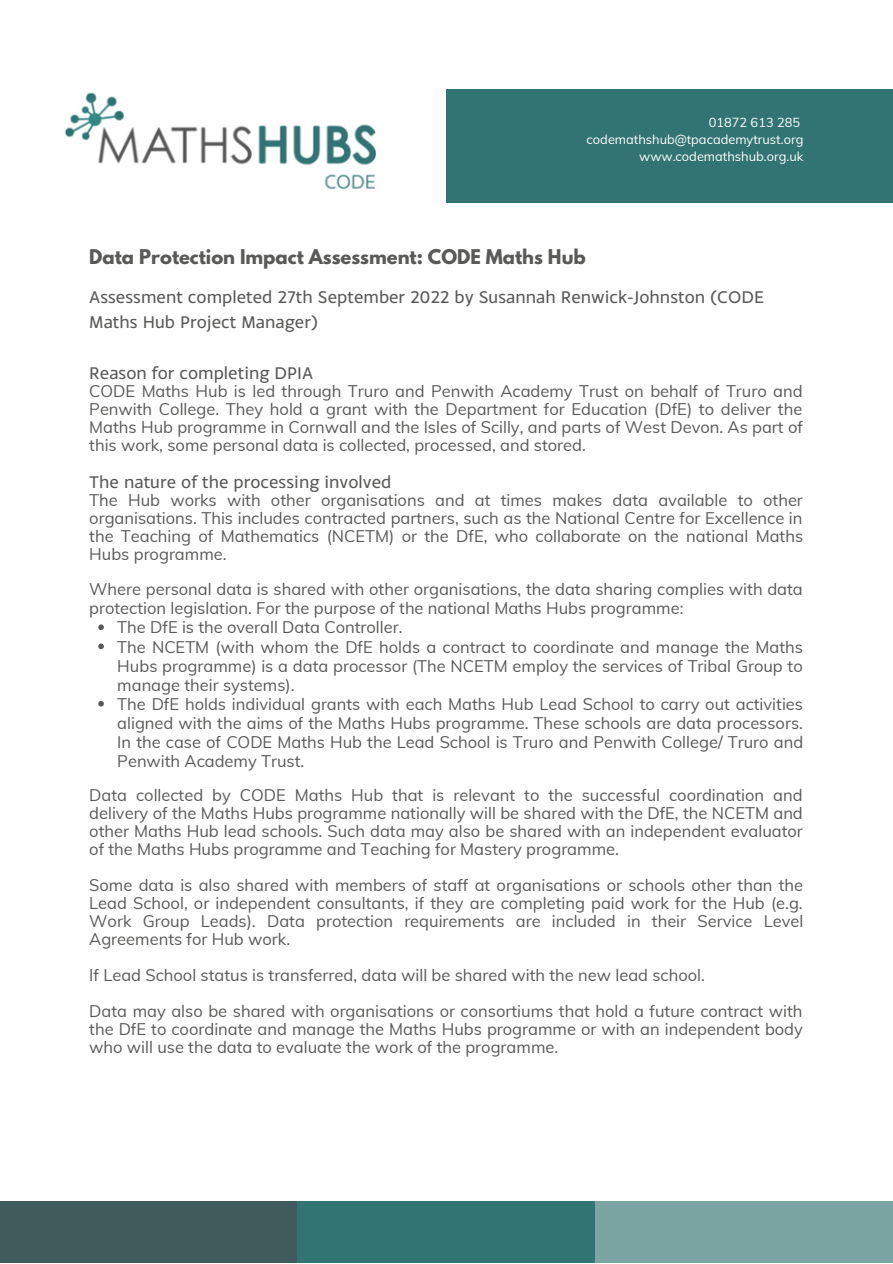
<style>
.page{position:relative;width:893px;height:1264px;background:#fff}
.page>*{position:absolute;margin:0;border:0;box-sizing:border-box;transform-origin:0 0}
.t1{font:18px/24.8px "Monsal Gothic";color:#595958}
.t2{font:700 18px "League Spartan";color:#595958}
.t3{font:16.5px/18px "Muli";color:#595958}
.t4{font:12.75px/16.8px "Muli";color:#fff;text-align:right}
</style>
<div class="page">
<div style="left:446px;top:89px;width:446px;height:114px;background:#327473"></div>
<div style="left:0;top:1201px;width:298px;height:61px;background:#405b5b"></div>
<div style="left:297px;top:1201px;width:298px;height:61px;background:#327473"></div>
<div style="left:595px;top:1201px;width:297px;height:61px;background:#7ba5a3"></div>
<img style="left:65px;top:92px;width:311px;height:98px">
<svg style="left:98px;top:624px;width:6px;height:6px"></svg>
<svg style="left:98px;top:643px;width:6px;height:6px"></svg>
<svg style="left:98px;top:701px;width:6px;height:5px"></svg>
<p class="t4" style="left:586px;top:114px;width:218px">01872 613 285 codemathshub@tpacademytrust.org www.codemathshub.org.uk</p>
<p class="t2" style="left:89px;top:248px;width:498px">Data Protection Impact Assessment: CODE Maths Hub</p>
<p class="t1" style="left:89px;top:285px;width:676px">Assessment completed 27th September 2022 by Susannah Renwick-Johnston (CODE<br>Maths Hub Project Manager)</p>
<p class="t1" style="left:89px;top:360px;width:225px">Reason for completing DPIA</p>
<p class="t3" style="left:89px;top:382px;width:715px;text-align:justify">CODE Maths Hub is led through Truro and Penwith Academy Trust on behalf of Truro and Penwith College. They hold a grant with the Department for Education (DfE) to deliver the Maths Hub programme in Cornwall and the Isles of Scilly, and parts of West Devon. As part of this work, some personal data is collected, processed, and stored.</p>
<p class="t1" style="left:89px;top:469px;width:304px">The nature of the processing involved</p>
<p class="t3" style="left:89px;top:491px;width:715px;text-align:justify">The Hub works with other organisations and at times makes data available to other organisations. This includes contracted partners, such as the National Centre for Excellence in the Teaching of Mathematics (NCETM) or the DfE, who collaborate on the national Maths Hubs programme.</p>
<p class="t3" style="left:89px;top:579px;width:715px;line-height:19px">Where personal data is shared with other organisations, the data sharing complies with data protection legislation. For the purpose of the national Maths Hubs programme:</p>
<p class="t3" style="left:117px;top:617px;width:687px;line-height:19px">The DfE is the overall Data Controller.<br>The NCETM (with whom the DfE holds a contract to coordinate and manage the Maths Hubs programme) is a data processor (The NCETM employ the services of Tribal Group to manage their systems).<br>The DfE holds individual grants with each Maths Hub Lead School to carry out activities aligned with the aims of the Maths Hubs programme. These schools are data processors.<br>In the case of CODE Maths Hub the Lead School is Truro and Penwith College/ Truro and Penwith Academy Trust.</p>
<p class="t3" style="left:89px;top:785px;width:715px;text-align:justify">Data collected by CODE Maths Hub that is relevant to the successful coordination and delivery of the Maths Hubs programme nationally will be shared with the DfE, the NCETM and other Maths Hub lead schools. Such data may also be shared with an independent evaluator of the Maths Hubs programme and Teaching for Mastery programme.</p>
<p class="t3" style="left:89px;top:875px;width:715px;text-align:justify">Some data is also shared with members of staff at organisations or schools other than the Lead School, or independent consultants, if they are completing paid work for the Hub (e.g.<br>Work Group Leads). Data protection requirements are included in their Service Level Agreements for Hub work.</p>
<p class="t3" style="left:89px;top:956px;width:714px;line-height:36px">If Lead School status is transferred, data will be shared with the new lead school.<br>Data may also be shared with organisations or consortiums that hold a future contract with</p>
<p class="t3" style="left:89px;top:1019px;width:715px">the DfE to coordinate and manage the Maths Hubs programme or with an independent body who will use the data to evaluate the work of the programme.</p>
</div>
